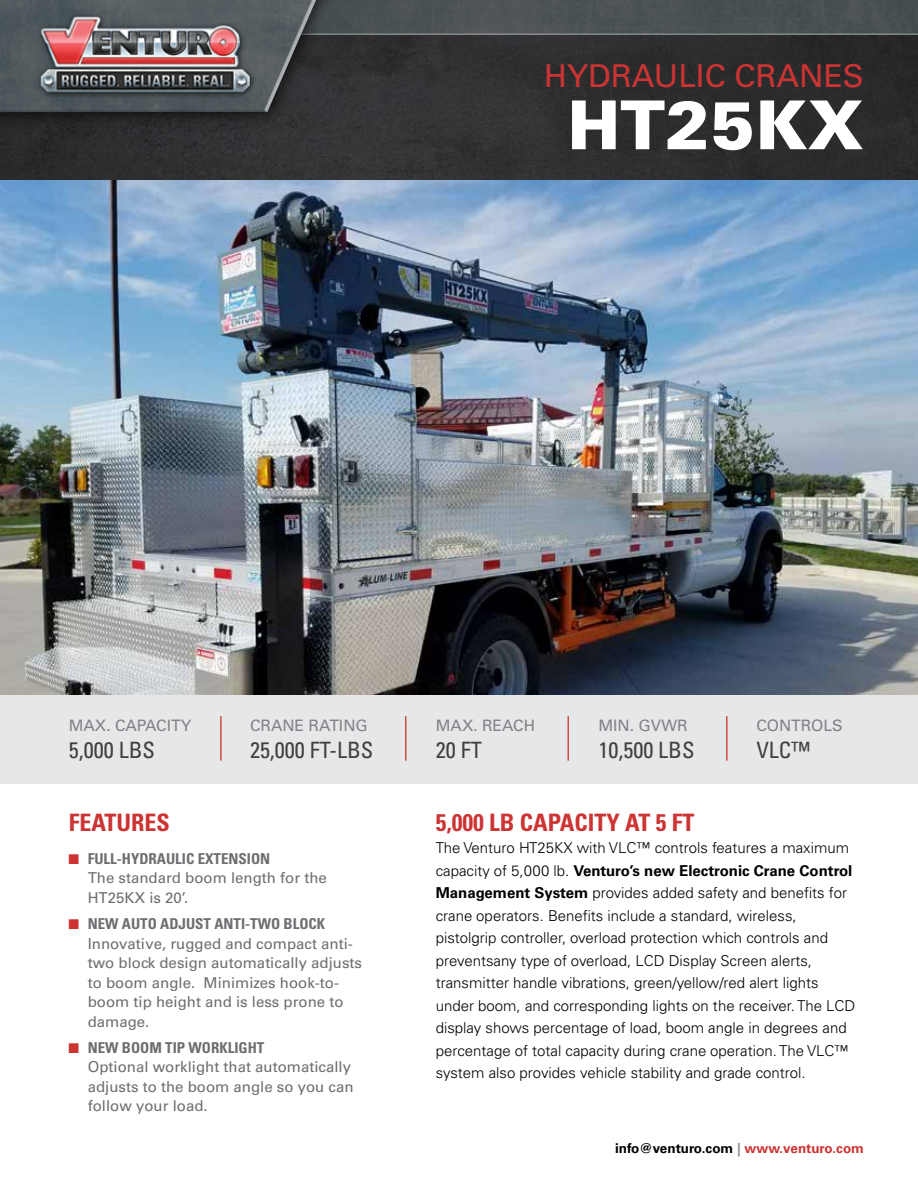
<style>
.page{position:relative;width:918px;height:1188px;background:#fff}
.page>*{position:absolute;margin:0;border:0;box-sizing:border-box;transform-origin:0 0}
.t1{font:900 67.5px "Univers LT Std";color:#fff}
.t2{font:31.5px "Univers LT Pro 55 Roman";color:#cb3433}
.t3{font:700 condensed 24px "Univers LT Pro";color:#cb3433}
.t4{font:700 condensed 24px "Univers LT Std";color:#cb3433}
.t5{font:condensed 22.5px "Univers LT Std";color:#414042}
.t6{font:15.75px "Univers LT Pro 55 Roman";color:#808285}
.t7{font:300 15px/22.5px "Univers LT Pro 45";color:#000}
.t8{font:15px/19.5px "Univers LT Std";color:#6d6e71}
.t9{font:700 15px "Univers LT Pro 65";color:#000}
.t10{font:700 13.5px "Univers LT Std";color:#000}
.s1{font-family:"Arial";font-weight:700;font-size:21px;color:#cb3433}
.s2{font-weight:700;font-stretch:condensed}
.s3{font-family:"Univers LT Pro 45";font-weight:300}
.s4{font-family:"Univers LT Pro 65";font-weight:700}
.s5{color:#939598}
.s6{color:#cb3433}
</style>
<div class="page">
<img style="left:0;top:179px;width:918px;height:516px">
<div style="left:0;top:695px;width:918px;height:89px;background:#e6e7e8"></div>
<img style="left:0;top:115px;width:918px;height:64px">
<div style="left:0;top:0;width:354px;height:130px;background:#000;opacity:.75"></div>
<svg style="left:0;top:0;width:918px;height:115px;background:#3a3d3f"></svg>
<div style="left:36px;top:11px;width:221px;height:89px;background:#4b5457"></div>
<img style="left:40px;top:12px;width:221px;height:85px">
<hr style="left:220px;top:716px;width:2px;height:45px;background:#cf4b40">
<hr style="left:405px;top:716px;width:1px;height:45px;background:#cf4b40">
<hr style="left:567px;top:716px;width:2px;height:45px;background:#cf4b40">
<hr style="left:726px;top:716px;width:2px;height:45px;background:#cf4b40">
<h2 class="t2" style="left:544px;top:54px;width:321px">HYDRAULIC CRANES</h2>
<h1 class="t1" style="left:568px;top:83px;width:298px">HT25KX</h1>
<p class="t6" style="left:69px;top:714px;width:124px">MAX. CAPACITY</p>
<h3 class="t5" style="left:69px;top:735px;width:88px">5,000 LBS</h3>
<h3 class="t4" style="left:69px;top:807px;width:103px">FEATURES</h3>
<p class="t6" style="left:250px;top:714px;width:119px">CRANE RATING</p>
<h3 class="t5" style="left:250px;top:735px;width:125px">25,000 FT-LBS</h3>
<p class="t8" style="left:88px;top:849px;width:241px;text-indent:-20px"><span class="s1">■</span> <span class="s2">FULL-HYDRAULIC EXTENSION<br></span>The standard boom length for the<br>HT25KX is 20’.</p>
<p class="t8" style="left:88px;top:914px;width:276px;text-indent:-20px"><span class="s1">■</span> <span class="s2">NEW AUTO ADJUST ANTI-TWO BLOCK<br></span>Innovative, rugged and compact anti&shy;two block design automatically adjusts to boom angle. Minimizes hook-to&shy;boom tip height and is less prone to damage.</p>
<p class="t8" style="left:88px;top:1038px;width:267px;text-indent:-20px"><span class="s1">■</span> <span class="s2">NEW BOOM TIP WORKLIGHT<br></span>Optional worklight that automatically adjusts to the boom angle so you can follow your load.</p>
<p class="t6" style="left:436px;top:714px;width:101px">MAX. REACH</p>
<h3 class="t5" style="left:436px;top:735px;width:48px">20 FT</h3>
<p class="t6" style="left:598px;top:714px;width:91px">MIN. GVWR</p>
<h3 class="t5" style="left:598px;top:735px;width:98px">10,500 LBS</h3>
<p class="t6" style="left:756px;top:714px;width:88px">CONTROLS</p>
<h3 class="t5" style="left:756px;top:735px;width:55px">VLC™</h3>
<h3 class="t3" style="left:436px;top:807px;width:260px">5,000 LB CAPACITY AT 5 FT</h3>
<p class="t7" style="left:436px;top:836px;width:415px">The Venturo HT25KX with VLC™ controls features a maximum</p>
<p class="t9" style="left:436px;top:860px;width:418px"><span class="s3">capacity of 5,000 lb.</span> Venturo’s new Electronic Crane Control</p>
<p class="t7" style="left:436px;top:881px;width:421px"><span class="s4">Management System</span> provides added safety and benefits for crane operators. Benefits include a standard, wireless, pistolgrip controller, overload protection which controls and preventsany type of overload, LCD Display Screen alerts, transmitter handle vibrations, green/yellow/red alert lights under boom, and corresponding lights on the receiver. The LCD display shows percentage of load, boom angle in degrees and percentage of total capacity during crane operation. The VLC™ system also provides vehicle stability and grade control.</p>
<p class="t10" style="left:615px;top:1140px;width:250px">info@venturo.com <span class="s5">|</span> <span class="s6">www.venturo.com</span></p>
</div>
